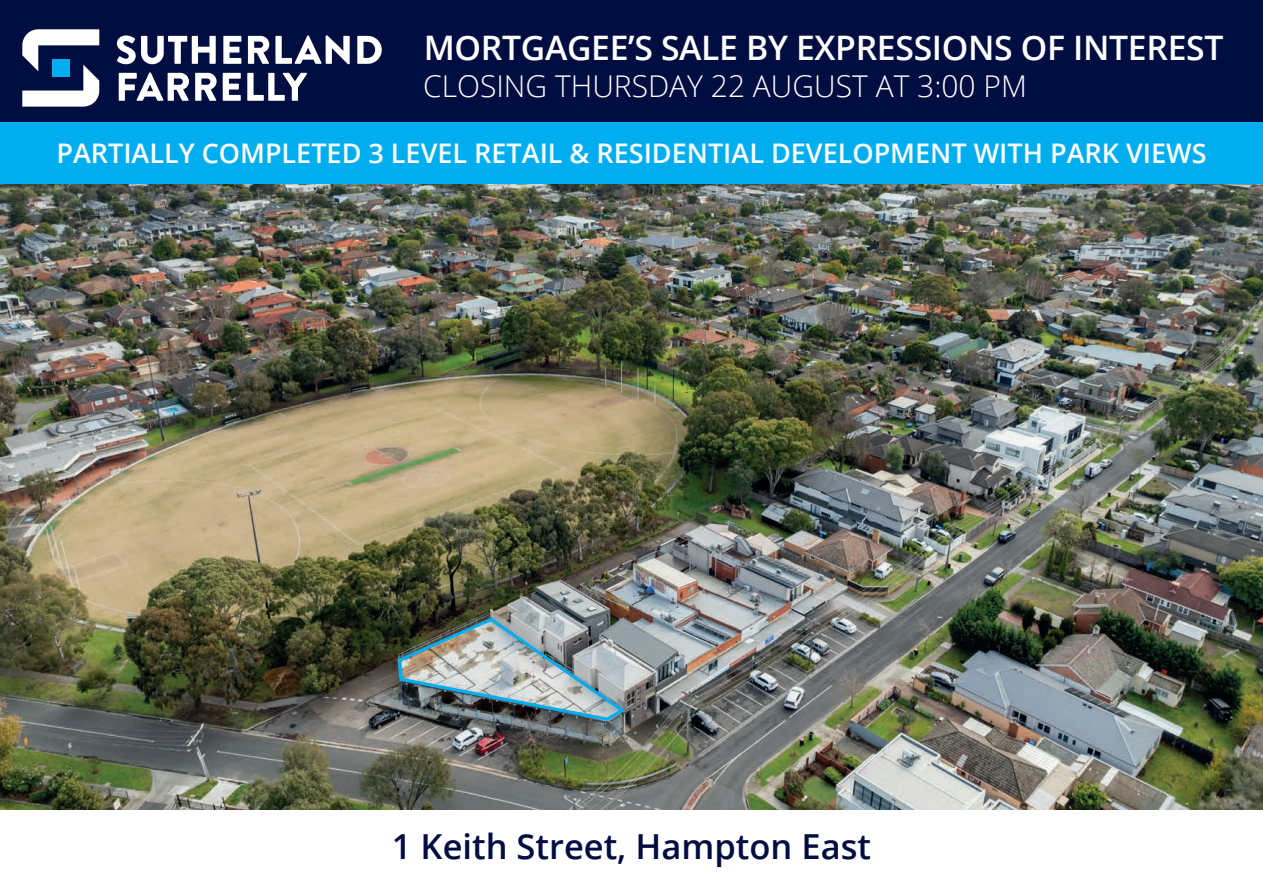
<style>
.page{position:relative;width:1263px;height:893px;background:#fff}
.page>*{position:absolute;margin:0;border:0;box-sizing:border-box;transform-origin:0 0}
.t1{font:600 34.5px "Open Sans";color:#000d40}
.t2{font:600 33.75px "Open Sans";letter-spacing:-.01em;color:#fff}
.t3{font:300 30px "Open Sans";color:#fff}
.t4{font:600 27px "Open Sans";color:#fff}
</style>
<div class="page">
<div style="left:0;top:0;width:1263px;height:123px;background:#000d40"></div>
<svg style="left:22px;top:29px;width:77px;height:78px"></svg>
<svg style="left:117px;top:35px;width:99px;height:29px"></svg>
<svg style="left:223px;top:36px;width:18px;height:28px"></svg>
<svg style="left:248px;top:36px;width:21px;height:28px"></svg>
<svg style="left:275px;top:35px;width:75px;height:29px"></svg>
<svg style="left:357px;top:36px;width:25px;height:28px"></svg>
<svg style="left:119px;top:72px;width:70px;height:29px"></svg>
<svg style="left:195px;top:73px;width:22px;height:28px"></svg>
<svg style="left:223px;top:73px;width:18px;height:28px"></svg>
<svg style="left:247px;top:73px;width:60px;height:28px"></svg>
<img style="left:0;top:184px;width:1263px;height:626px">
<div style="left:0;top:122px;width:1263px;height:62px;background:#00aeef"></div>
<img style="left:395px;top:616px;width:233px;height:106px">
<p class="t2" style="left:424px;top:24px;width:801px">MORTGAGEE’S SALE BY EXPRESSIONS OF INTEREST</p>
<p class="t3" style="left:423px;top:66px;width:605px">CLOSING THURSDAY 22 AUGUST AT 3:00 PM</p>
<p class="t4" style="left:56px;top:135px;width:1152px">PARTIALLY COMPLETED 3 LEVEL RETAIL &amp; RESIDENTIAL DEVELOPMENT WITH PARK VIEWS</p>
<p class="t1" style="left:392px;top:823px;width:481px">1 Keith Street, Hampton East</p>
</div>
